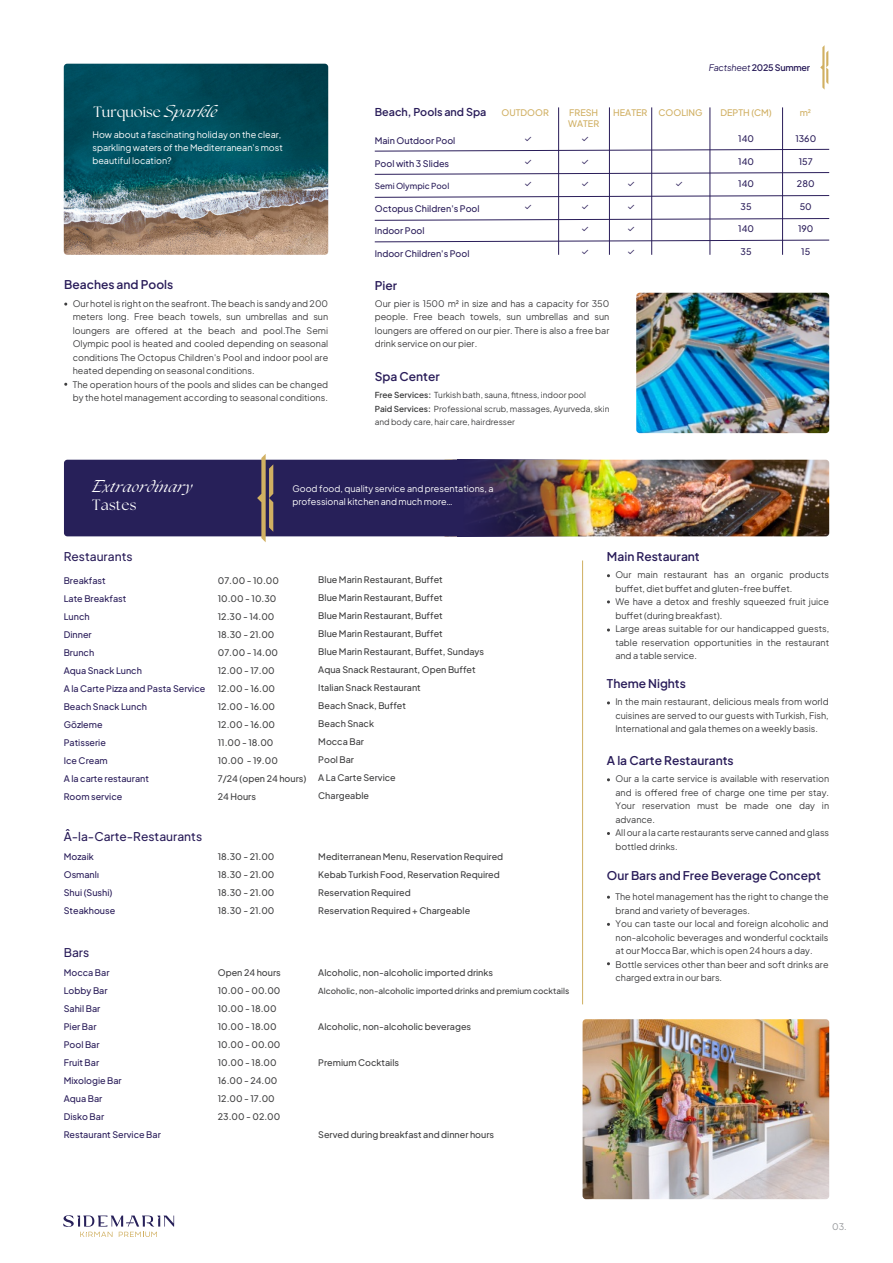
<style>
.page{position:relative;width:893px;height:1263px;background:#fff}
.page>*{position:absolute;margin:0;border:0;box-sizing:border-box;transform-origin:0 0}
.t1{font:15px "The Seasons";color:#fff}
.t2{font:italic 15px "The Seasons";letter-spacing:.02em;color:#fff}
.t3{font:600 12px "Plus Jakarta Sans";color:#291c59}
.t4{font:500 12px "Plus Jakarta Sans";color:#291c59}
.t5{font:600 10.8px "Plus Jakarta Sans";color:#291c59}
.t6{font:9px/13.5px "Plus Jakarta Sans";color:#3e3e3f}
.t7{font:500 9px/18px "Plus Jakarta Sans";color:#3e3e3f}
.t8{font:500 9px/18px "Plus Jakarta Sans";color:#291c59}
.t9{font:9px/13.2px "Plus Jakarta Sans";color:#fff}
.t10{font:500 9px/10.8px "Plus Jakarta Sans";color:#d0af62}
.t11{font:600 9px "Plus Jakarta Sans";letter-spacing:-.025em;color:#291c59}
.t12{font:9px "Inter";color:#291c59}
.t13{font:9px "Plus Jakarta Sans";color:#939598}
.t14{font:8.25px/13.5px "Plus Jakarta Sans";color:#3e3e3f}
.t15{font:500 8.25px "Plus Jakarta Sans";color:#3e3e3f}
.t16{font:500 8.25px "Plus Jakarta Sans";color:#291c59}
.s1{font-style:italic}
.s2{font-weight:400;font-style:italic}
.s3{font-weight:600}
</style>
<div class="page">
<img style="left:583px;top:1019px;width:246px;height:180px">
<img style="left:64px;top:64px;width:264px;height:191px">
<svg style="left:63px;top:1215px;width:111px;height:22px"></svg>
<img style="left:607px;top:460px;width:222px;height:76px">
<img style="left:462px;top:460px;width:145px;height:76px">
<div style="left:64px;top:460px;width:400px;height:76px;background:#272059;border-radius:3px"></div>
<svg style="left:820px;top:45px;width:8px;height:45px"></svg>
<svg style="left:257px;top:454px;width:16px;height:88px"></svg>
<hr style="left:582px;top:560px;width:1px;height:444px;background:#d0af62">
<hr style="left:558px;top:107px;width:1px;height:148px;background:#291c59">
<hr style="left:609px;top:107px;width:1px;height:148px;background:#291c59">
<hr style="left:651px;top:107px;width:1px;height:148px;background:#291c59">
<hr style="left:782px;top:107px;width:1px;height:148px;background:#291c59">
<hr style="left:710px;top:107px;width:1px;height:148px;background:#291c59">
<svg style="left:374px;top:149px;width:456px;height:3px"></svg>
<svg style="left:374px;top:172px;width:456px;height:3px"></svg>
<svg style="left:374px;top:195px;width:456px;height:3px"></svg>
<svg style="left:374px;top:218px;width:456px;height:3px"></svg>
<svg style="left:374px;top:240px;width:456px;height:2px"></svg>
<img style="left:636px;top:293px;width:193px;height:140px">
<h1 class="t1" style="left:94px;top:102px;width:126px">Turquoise <span class="s1">Sparkle</span></h1>
<p class="t9" style="left:92px;top:127px;width:192px">How about a fascinating holiday on the clear, sparkling waters of the Mediterranean's most beautiful location?</p>
<p class="t5" style="left:375px;top:105px;width:113px">Beach, Pools and Spa</p>
<p class="t8" style="left:375px;top:131px;width:82px">Main Outdoor Pool</p>
<p class="t8" style="left:375px;top:154px;width:76px">Pool with 3 Slides</p>
<p class="t16" style="left:375px;top:180px;width:76px">Semi Olympic Pool</p>
<p class="t8" style="left:375px;top:199px;width:106px">Octopus Children's Pool</p>
<p class="t8" style="left:375px;top:221px;width:51px">Indoor Pool</p>
<p class="t8" style="left:375px;top:244px;width:96px">Indoor Children's Pool</p>
<p class="t11" style="left:709px;top:62px;width:103px"><span class="s2">Factsheet</span> 2025 Summer</p>
<p class="t10" style="left:502px;top:107px;width:49px">OUTDOOR</p>
<p class="t10" style="left:568px;top:107px;width:32px">FRESH<br>WATER</p>
<p class="t10" style="left:613px;top:107px;width:91px">HEATER COOLING</p>
<p class="t10" style="left:720px;top:107px;width:53px">DEPTH (CM)</p>
<p class="t10" style="left:800px;top:107px;width:13px">m2</p>
<p class="t12" style="left:524px;top:134px;width:9px">✓</p>
<p class="t12" style="left:524px;top:156px;width:9px">✓</p>
<p class="t12" style="left:524px;top:179px;width:9px">✓</p>
<p class="t12" style="left:524px;top:201px;width:9px">✓</p>
<p class="t12" style="left:581px;top:134px;width:9px">✓</p>
<p class="t12" style="left:581px;top:156px;width:9px">✓</p>
<p class="t12" style="left:581px;top:179px;width:9px">✓</p>
<p class="t12" style="left:581px;top:201px;width:9px">✓</p>
<p class="t12" style="left:581px;top:224px;width:9px">✓</p>
<p class="t12" style="left:581px;top:246px;width:9px">✓</p>
<p class="t12" style="left:627px;top:179px;width:9px">✓</p>
<p class="t12" style="left:627px;top:201px;width:9px">✓</p>
<p class="t12" style="left:627px;top:224px;width:9px">✓</p>
<p class="t12" style="left:627px;top:246px;width:9px">✓</p>
<p class="t12" style="left:675px;top:179px;width:9px">✓</p>
<p class="t8" style="left:738px;top:130px;width:17px">140</p>
<p class="t8" style="left:738px;top:152px;width:17px">140</p>
<p class="t8" style="left:738px;top:175px;width:17px">140</p>
<p class="t8" style="left:741px;top:197px;width:13px">35</p>
<p class="t8" style="left:738px;top:220px;width:17px">140</p>
<p class="t8" style="left:741px;top:242px;width:13px">35</p>
<p class="t8" style="left:795px;top:130px;width:22px">1360</p>
<p class="t8" style="left:799px;top:152px;width:15px">157</p>
<p class="t8" style="left:797px;top:175px;width:19px">280</p>
<p class="t8" style="left:800px;top:197px;width:14px">50</p>
<p class="t8" style="left:798px;top:220px;width:17px">190</p>
<p class="t8" style="left:801px;top:242px;width:10px">15</p>
<h2 class="t3" style="left:64px;top:276px;width:111px">Beaches and Pools</h2>
<h2 class="t3" style="left:375px;top:277px;width:24px">Pier</h2>
<p class="t6" style="left:375px;top:296px;width:236px;text-align:justify">Our pier is 1500 m2 in size and has a capacity for 350 people. Free beach towels, sun umbrellas and sun loungers are offered on our pier. There is also a free bar drink service on our pier.</p>
<p class="t6" style="left:73px;top:296px;width:257px">Our hotel is right on the seafront. The beach is sandy and 200 meters long. Free beach towels, sun umbrellas and sun loungers are offered at the beach and pool.The Semi Olympic pool is heated and cooled depending on seasonal conditions The Octopus Children's Pool and indoor pool are heated depending on seasonal conditions.<br>The operation hours of the pools and slides can be changed by the hotel management according to seasonal conditions.</p>
<h2 class="t3" style="left:375px;top:369px;width:67px">Spa Center</h2>
<p class="t14" style="left:375px;top:388px;width:236px"><span class="s3">Free Services:</span> Turkish bath, sauna, fitness, indoor pool<br><span class="s3">Paid Services:</span> Professional scrub, massages, Ayurveda, skin and body care, hair care, hairdresser</p>
<h1 class="t2" style="left:92px;top:476px;width:102px">Extraordinary</h1>
<h1 class="t1" style="left:92px;top:495px;width:46px">Tastes</h1>
<p class="t9" style="left:292px;top:482px;width:203px">Good food, quality service and presentations, a professional kitchen and much more…</p>
<h2 class="t4" style="left:64px;top:548px;width:70px">Restaurants</h2>
<h2 class="t3" style="left:607px;top:548px;width:94px">Main Restaurant</h2>
<p class="t8" style="left:64px;top:571px;width:143px">Breakfast<br>Late Breakfast<br>Lunch<br>Dinner<br>Brunch<br>Aqua Snack Lunch<br>A la Carte Pizza and Pasta Service<br>Beach Snack Lunch<br>Gözleme<br>Patisserie<br>Ice Cream<br>A la carte restaurant<br>Room service</p>
<p class="t7" style="left:218px;top:571px;width:90px">07.00 - 10.00<br>10.00 - 10.30<br>12.30 - 14.00<br>18.30 - 21.00<br>07.00 - 14.00<br>12.00 - 17.00<br>12.00 - 16.00<br>12.00 - 16.00<br>12.00 - 16.00<br>11.00 - 18.00<br>10.00 - 19.00<br>7/24 (open 24 hours)<br>24 Hours</p>
<p class="t7" style="left:318px;top:570px;width:167px">Blue Marin Restaurant, Buffet<br>Blue Marin Restaurant, Buffet<br>Blue Marin Restaurant, Buffet<br>Blue Marin Restaurant, Buffet<br>Blue Marin Restaurant, Buffet, Sundays<br>Aqua Snack Restaurant, Open Buffet<br>Italian Snack Restaurant<br>Beach Snack, Buffet<br>Beach Snack<br>Mocca Bar<br>Pool Bar<br>A La Carte Service<br>Chargeable</p>
<h2 class="t4" style="left:64px;top:829px;width:140px">Â-la-Carte-Restaurants</h2>
<p class="t8" style="left:64px;top:848px;width:53px">Mozaik<br>Osmanlı<br>Shui (Sushi)<br>Steakhouse</p>
<p class="t7" style="left:218px;top:848px;width:58px;text-align:justify">18.30 - 21.00<br>18.30 - 21.00<br>18.30 - 21.00<br>18.30 - 21.00</p>
<p class="t7" style="left:318px;top:848px;width:186px">Mediterranean Menu, Reservation Required Kebab Turkish Food, Reservation Required Reservation Required<br>Reservation Required + Chargeable</p>
<h2 class="t4" style="left:64px;top:944px;width:27px">Bars</h2>
<p class="t8" style="left:64px;top:963px;width:99px">Mocca Bar<br>Lobby Bar<br>Sahil Bar<br>Pier Bar<br>Pool Bar<br>Fruit Bar<br>Mixologie Bar<br>Aqua Bar<br>Disko Bar<br>Restaurant Service Bar</p>
<p class="t7" style="left:218px;top:963px;width:64px">Open 24 hours<br>10.00 - 00.00<br>10.00 - 18.00<br>10.00 - 18.00<br>10.00 - 00.00<br>10.00 - 18.00<br>16.00 - 24.00<br>12.00 - 17.00<br>23.00 - 02.00</p>
<p class="t7" style="left:318px;top:963px;width:176px">Alcoholic, non-alcoholic imported drinks</p>
<p class="t15" style="left:318px;top:985px;width:252px">Alcoholic, non-alcoholic imported drinks and premium cocktails</p>
<p class="t7" style="left:318px;top:1017px;width:154px">Alcoholic, non-alcoholic beverages</p>
<p class="t7" style="left:318px;top:1053px;width:82px">Premium Cocktails</p>
<p class="t7" style="left:318px;top:1125px;width:177px">Served during breakfast and dinner hours</p>
<p class="t6" style="left:615px;top:568px;width:215px">Our main restaurant has an organic products buffet, diet buffet and gluten-free buffet.<br>We have a detox and freshly squeezed fruit juice buffet (during breakfast).<br>Large areas suitable for our handicapped guests, table reservation opportunities in the restaurant and a table service.</p>
<p class="t6" style="left:615px;top:695px;width:215px;text-align:justify">In the main restaurant, delicious meals from world cuisines are served to our guests with Turkish, Fish, International and gala themes on a weekly basis.</p>
<h2 class="t3" style="left:607px;top:675px;width:80px">Theme Nights</h2>
<h2 class="t3" style="left:607px;top:752px;width:128px">A la Carte Restaurants</h2>
<p class="t6" style="left:615px;top:772px;width:215px">Our a la carte service is available with reservation and is offered free of charge one time per stay.<br>Your reservation must be made one day in advance.<br>All our a la carte restaurants serve canned and glass bottled drinks.</p>
<h2 class="t3" style="left:607px;top:868px;width:216px">Our Bars and Free Beverage Concept</h2>
<p class="t6" style="left:615px;top:890px;width:215px">The hotel management has the right to change the brand and variety of beverages.<br>You can taste our local and foreign alcoholic and non-alcoholic beverages and wonderful cocktails at our Mocca Bar, which is open 24 hours a day.<br>Bottle services other than beer and soft drinks are charged extra in our bars.</p>
<p class="t13" style="left:832px;top:1220px;width:16px">03.</p>
</div>
